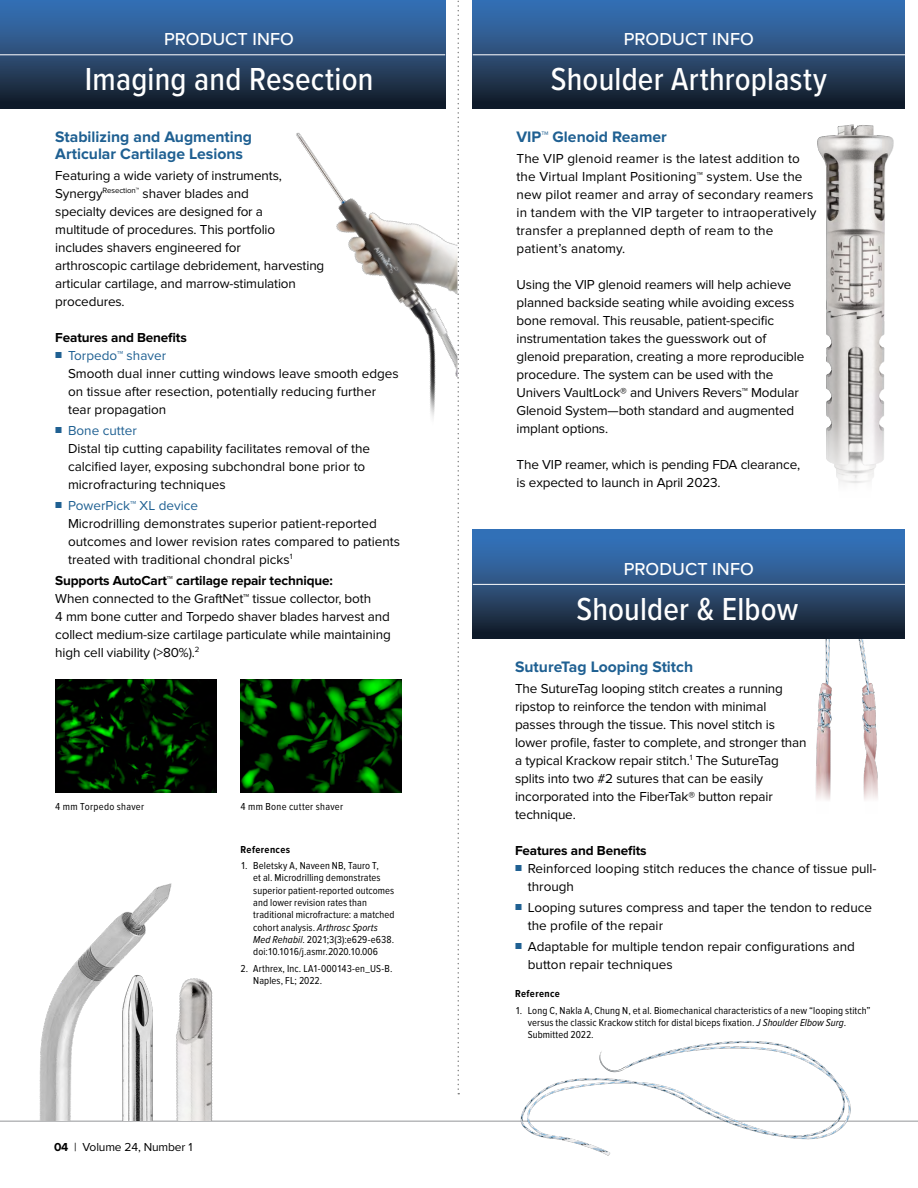
<style>
.page{position:relative;width:918px;height:1188px;background:#fff}
.page>*{position:absolute;margin:0;border:0;box-sizing:border-box;transform-origin:0 0}
.t1{font:500 33px "Proxima Nova Cond";letter-spacing:.005em;color:#fff}
.t2{font:500 18px "Proxima Nova";color:#fff}
.t3{font:700 15.75px/16.5px "Proxima Nova";color:#1f6092}
.t4{font:13.5px/18px "Proxima Nova";letter-spacing:-.01em;color:#000}
.t5{font:13.5px/18px "Proxima Nova";letter-spacing:.01em;color:#000}
.t6{font:700 13.5px "Proxima Nova";letter-spacing:-.01em;color:#000}
.t7{font:12px "Proxima Nova";letter-spacing:-.01em;color:#000}
.t8{font:10.5px/12.3px "Proxima Nova Cond";letter-spacing:.01em;color:#000}
.t9{font:10.5px "Proxima Nova Cond";letter-spacing:.03em;color:#000}
.t10{font:700 10.5px "Proxima Nova Cond";letter-spacing:.035em;color:#000}
.s1{font-size:10.5px;color:#1f6092}
.s2{color:#1f6092}
.s3{font-style:italic}
.s4{font-weight:700}
</style>
<div class="page">
<hr style="left:0;top:1121px;width:918px;height:1px;background:#939598">
<div style="left:0;top:0;width:445px;height:108px;background:linear-gradient(to bottom,#3b78bf,#161e28)"></div>
<div style="left:473px;top:0;width:432px;height:108px;background:linear-gradient(to bottom,#3b78bf,#161e28)"></div>
<svg style="left:458px;top:0;width:1px;height:1094px"></svg>
<hr style="left:0;top:54px;width:445px;height:1px;background:#fff">
<hr style="left:473px;top:54px;width:432px;height:1px;background:#fff">
<img style="left:807px;top:638px;width:32px;height:162px">
<img style="left:839px;top:638px;width:49px;height:162px">
<img style="left:172px;top:978px;width:45px;height:143px">
<img style="left:36px;top:883px;width:135px;height:238px">
<div style="left:473px;top:530px;width:432px;height:108px;background:linear-gradient(to bottom,#3b7ecb,#181f2b)"></div>
<hr style="left:473px;top:584px;width:432px;height:1px;background:#fff">
<img style="left:55px;top:680px;width:161px;height:113px">
<img style="left:241px;top:680px;width:160px;height:113px">
<img style="left:790px;top:96px;width:115px;height:388px">
<img style="left:520px;top:1041px;width:347px;height:115px">
<img style="left:253px;top:108px;width:205px;height:373px">
<h2 class="t2" style="left:164px;top:26px;width:131px">PRODUCT INFO</h2>
<h2 class="t2" style="left:624px;top:26px;width:131px">PRODUCT INFO</h2>
<h1 class="t1" style="left:85px;top:55px;width:290px">Imaging and Resection</h1>
<h1 class="t1" style="left:551px;top:55px;width:278px">Shoulder Arthroplasty</h1>
<p class="t3" style="left:55px;top:129px;width:198px">Stabilizing and Augmenting<br>Articular Cartilage Lesions</p>
<p class="t4" style="left:55px;top:167px;width:271px">Featuring a wide variety of instruments, Synergy<sup>Resection™</sup> shaver blades and<br>specialty devices are designed for a<br>multitude of procedures. This portfolio includes shavers engineered for<br>arthroscopic cartilage debridement, harvesting articular cartilage, and marrow-stimulation procedures.</p>
<p class="t6" style="left:55px;top:330px;width:133px">Features and Benefits</p>
<p class="t4" style="left:68px;top:347px;width:332px;text-indent:-13px"><span class="s1">■</span> <span class="s2">Torpedo™ shaver<br></span>Smooth dual inner cutting windows leave smooth edges on tissue after resection, potentially reducing further tear propagation</p>
<p class="t4" style="left:68px;top:422px;width:304px;text-indent:-13px"><span class="s1">■</span> <span class="s2">Bone cutter<br></span>Distal tip cutting capability facilitates removal of the calcified layer, exposing subchondral bone prior to microfracturing techniques</p>
<p class="t4" style="left:68px;top:497px;width:334px;text-indent:-13px"><span class="s1">■</span> <span class="s2">PowerPick™ XL device<br></span>Microdrilling demonstrates superior patient-reported outcomes and lower revision rates compared to patients treated with traditional chondral picks<sup>1</sup></p>
<p class="t6" style="left:55px;top:573px;width:279px">Supports AutoCart™ cartilage repair technique:</p>
<p class="t4" style="left:55px;top:590px;width:337px">When connected to the GraftNet™ tissue collector, both<br>4 mm bone cutter and Torpedo shaver blades harvest and collect medium-size cartilage particulate while maintaining high cell viability (&gt;80%).<sup>2</sup></p>
<p class="t9" style="left:55px;top:800px;width:90px">4 mm Torpedo shaver</p>
<p class="t9" style="left:241px;top:800px;width:104px">4 mm Bone cutter shaver</p>
<p class="t10" style="left:241px;top:843px;width:51px">References</p>
<p class="t8" style="left:253px;top:860px;width:143px;text-indent:-13px">1. Beletsky A, Naveen NB, Tauro T,<br>et al. Microdrilling demonstrates superior patient-reported outcomes and lower revision rates than traditional microfracture: a matched cohort analysis. <span class="s3">Arthrosc Sports Med Rehabil</span>. 2021;3(3):e629-e638. doi:10.1016/j.asmr.2020.10.006</p>
<p class="t8" style="left:253px;top:962px;width:141px;text-indent:-13px">2. Arthrex, Inc. LA1-000143-en_US-B.<br>Naples, FL; 2022.</p>
<p class="t7" style="left:54px;top:1140px;width:140px"><span class="s4">04</span> | Volume 24, Number 1</p>
<p class="t3" style="left:517px;top:129px;width:152px">VIP™ Glenoid Reamer</p>
<p class="t5" style="left:517px;top:150px;width:301px">The VIP glenoid reamer is the latest addition to the Virtual Implant Positioning™ system. Use the new pilot reamer and array of secondary reamers in tandem with the VIP targeter to intraoperatively transfer a preplanned depth of ream to the patient’s anatomy.</p>
<p class="t4" style="left:517px;top:276px;width:289px">Using the VIP glenoid reamers will help achieve planned backside seating while avoiding excess bone removal. This reusable, patient-specific instrumentation takes the guesswork out of glenoid preparation, creating a more reproducible procedure. The system can be used with the Univers VaultLock® and Univers Revers™ Modular Glenoid System—both standard and augmented implant options.</p>
<p class="t4" style="left:517px;top:456px;width:285px">The VIP reamer, which is pending FDA clearance, is expected to launch in April 2023.</p>
<h2 class="t2" style="left:624px;top:555px;width:131px">PRODUCT INFO</h2>
<h1 class="t1" style="left:576px;top:584px;width:223px">Shoulder &amp; Elbow</h1>
<p class="t3" style="left:515px;top:659px;width:180px">SutureTag Looping Stitch</p>
<p class="t4" style="left:515px;top:680px;width:293px">The SutureTag looping stitch creates a running ripstop to reinforce the tendon with minimal passes through the tissue. This novel stitch is lower profile, faster to complete, and stronger than a typical Krackow repair stitch.<sup>1</sup> The SutureTag splits into two #2 sutures that can be easily incorporated into the FiberTak® button repair technique.</p>
<p class="t6" style="left:515px;top:843px;width:133px">Features and Benefits</p>
<p class="t4" style="left:528px;top:860px;width:350px;text-indent:-13px"><span class="s1">■</span> Reinforced looping stitch reduces the chance of tissue pull&shy;through</p>
<p class="t4" style="left:528px;top:899px;width:346px;text-indent:-13px"><span class="s1">■</span> Looping sutures compress and taper the tendon to reduce the profile of the repair</p>
<p class="t4" style="left:528px;top:938px;width:329px;text-indent:-13px"><span class="s1">■</span> Adaptable for multiple tendon repair configurations and button repair techniques</p>
<p class="t10" style="left:515px;top:988px;width:46px">Reference</p>
<p class="t8" style="left:528px;top:1004px;width:344px;text-indent:-13px">1. Long C, Nakla A, Chung N, et al. Biomechanical characteristics of a new “looping stitch” versus the classic Krackow stitch for distal biceps fixation. <span class="s3">J Shoulder Elbow Surg</span>.<br>Submitted 2022.</p>
</div>
